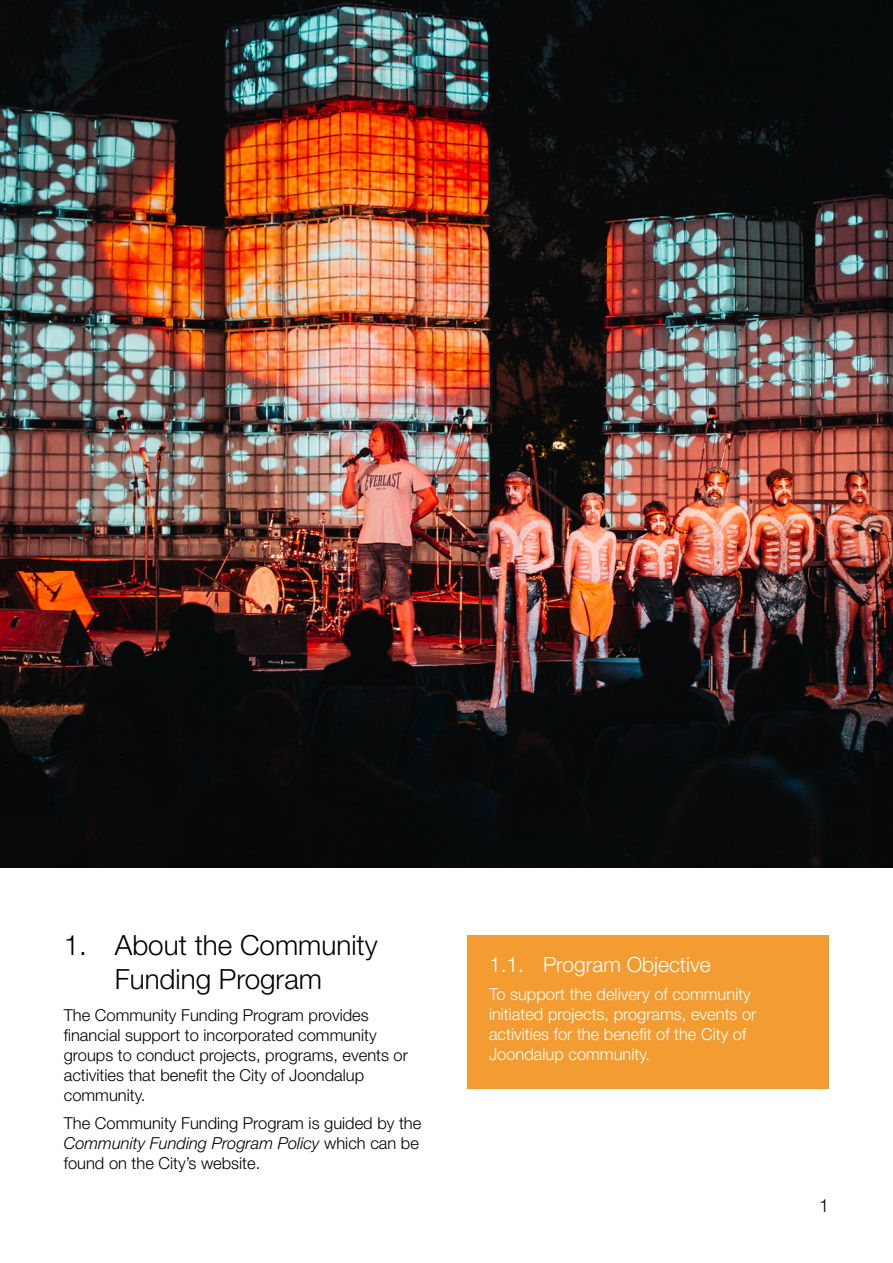
<style>
.page{position:relative;width:893px;height:1263px;background:#fff}
.page>*{position:absolute;margin:0;border:0;box-sizing:border-box;transform-origin:0 0}
.t1{font:300 27.9px/33.5px "Helvetica Neue LT Std";color:#000;text-align:center}
.t2{font:300 21px "Helvetica Neue LT Std";color:#fff}
.t3{font:300 18px "Helvetica Neue LT Std";color:#000}
.t4{font:300 16.5px/19.8px "Helvetica Neue LT Std";color:#000}
.t5{font:300 16.5px/19.8px "Helvetica Neue LT Std";color:#fff}
.s1{font-style:italic}
</style>
<div class="page">
<img style="left:0;top:0;width:893px;height:867px">
<div style="left:468px;top:935px;width:361px;height:154px;background:#f29c31"></div>
<h1 class="t1" style="left:64px;top:928px;width:315px">1. About the Community<br>Funding Program</h1>
<p class="t4" style="left:64px;top:1005px;width:346px">The Community Funding Program provides financial support to incorporated community groups to conduct projects, programs, events or activities that benefit the City of Joondalup community.</p>
<p class="t4" style="left:64px;top:1113px;width:359px">The Community Funding Program is guided by the<br><span class="s1">Community Funding Program Policy</span> which can be found on the City’s website.</p>
<p class="t2" style="left:489px;top:951px;width:223px">1.1. Program Objective</p>
<p class="t5" style="left:489px;top:984px;width:269px">To support the delivery of community initiated projects, programs, events or activities for the benefit of the City of Joondalup community.</p>
<p class="t3" style="left:819px;top:1195px;width:12px">1</p>
</div>
